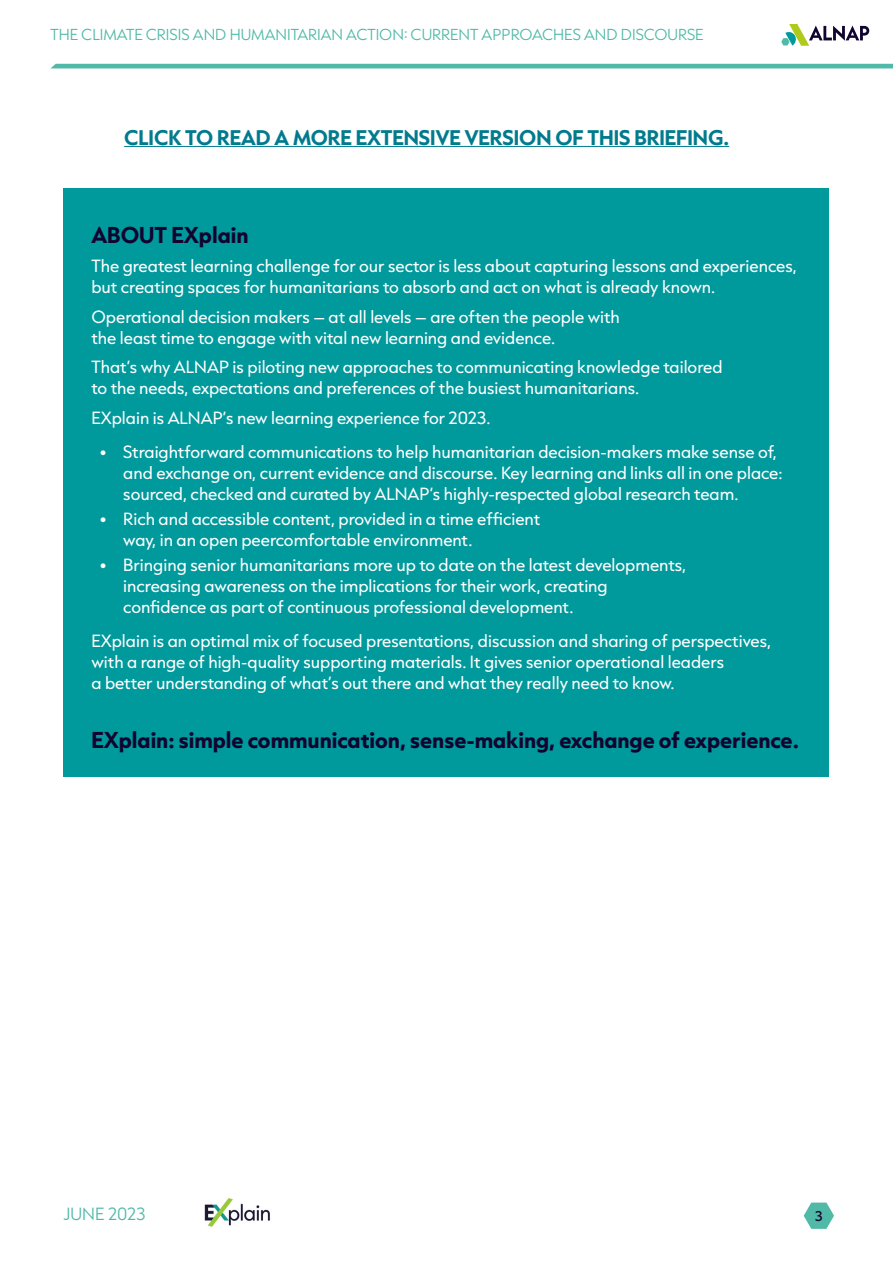
<style>
.page{position:relative;width:893px;height:1263px;background:#fff}
.page>*{position:absolute;margin:0;border:0;box-sizing:border-box;transform-origin:0 0}
.t1{font:700 19.5px "Capitana";color:#110530}
.t2{font:700 18px "Capitana";color:#007b8d}
.t3{font:15px/21px "Capitana";color:#fff}
.t4{font:300 15px "Capitana";color:#50b9a8}
.t5{font:300 13.5px "Capitana";color:#50b9a8}
.t6{font:500 12px "Capitana";color:#110530}
</style>
<div class="page">
<svg style="left:804px;top:1202px;width:30px;height:27px"></svg>
<hr style="left:51px;top:64px;width:842px;height:4px;background:#50b9a8">
<svg style="left:781px;top:24px;width:88px;height:22px"></svg>
<img style="left:204px;top:1198px;width:66px;height:29px">
<hr style="left:124px;top:146px;width:605px;height:1px;background:#007b8d">
<div style="left:64px;top:188px;width:765px;height:589px;background:#00999c"></div>
<p class="t5" style="left:50px;top:24px;width:655px">THE CLIMATE CRISIS AND HUMANITARIAN ACTION: CURRENT APPROACHES AND DISCOURSE</p>
<p class="t2" style="left:124px;top:124px;width:606px">CLICK TO READ A MORE EXTENSIVE VERSION OF THIS BRIEFING.</p>
<h1 class="t1" style="left:91px;top:220px;width:159px">ABOUT EXplain</h1>
<p class="t3" style="left:91px;top:255px;width:707px">The greatest learning challenge for our sector is less about capturing lessons and experiences, but creating spaces for humanitarians to absorb and act on what is already known.</p>
<p class="t3" style="left:91px;top:306px;width:530px">Operational decision makers – at all levels – are often the people with the least time to engage with vital new learning and evidence.</p>
<p class="t3" style="left:91px;top:356px;width:633px">That’s why ALNAP is piloting new approaches to communicating knowledge tailored to the needs, expectations and preferences of the busiest humanitarians.</p>
<p class="t3" style="left:91px;top:407px;width:401px">EXplain is ALNAP’s new learning experience for 2023.</p>
<p class="t3" style="left:123px;top:441px;width:661px;text-indent:-23px">• Straightforward communications to help humanitarian decision-makers make sense of, and exchange on, current evidence and discourse. Key learning and links all in one place: sourced, checked and curated by ALNAP’s highly-respected global research team.</p>
<p class="t3" style="left:123px;top:508px;width:418px;text-indent:-23px">• Rich and accessible content, provided in a time efficient way, in an open peercomfortable environment.</p>
<p class="t3" style="left:123px;top:554px;width:564px;text-indent:-23px">• Bringing senior humanitarians more up to date on the latest developments, increasing awareness on the implications for their work, creating confidence as part of continuous professional development.</p>
<p class="t3" style="left:91px;top:630px;width:681px">EXplain is an optimal mix of focused presentations, discussion and sharing of perspectives, with a range of high-quality supporting materials. It gives senior operational leaders<br>a better understanding of what’s out there and what they really need to know.</p>
<h1 class="t1" style="left:91px;top:725px;width:709px">EXplain: simple communication, sense-making, exchange of experience.</h1>
<p class="t4" style="left:64px;top:1203px;width:83px">JUNE 2023</p>
<p class="t6" style="left:815px;top:1207px;width:9px">3</p>
</div>
